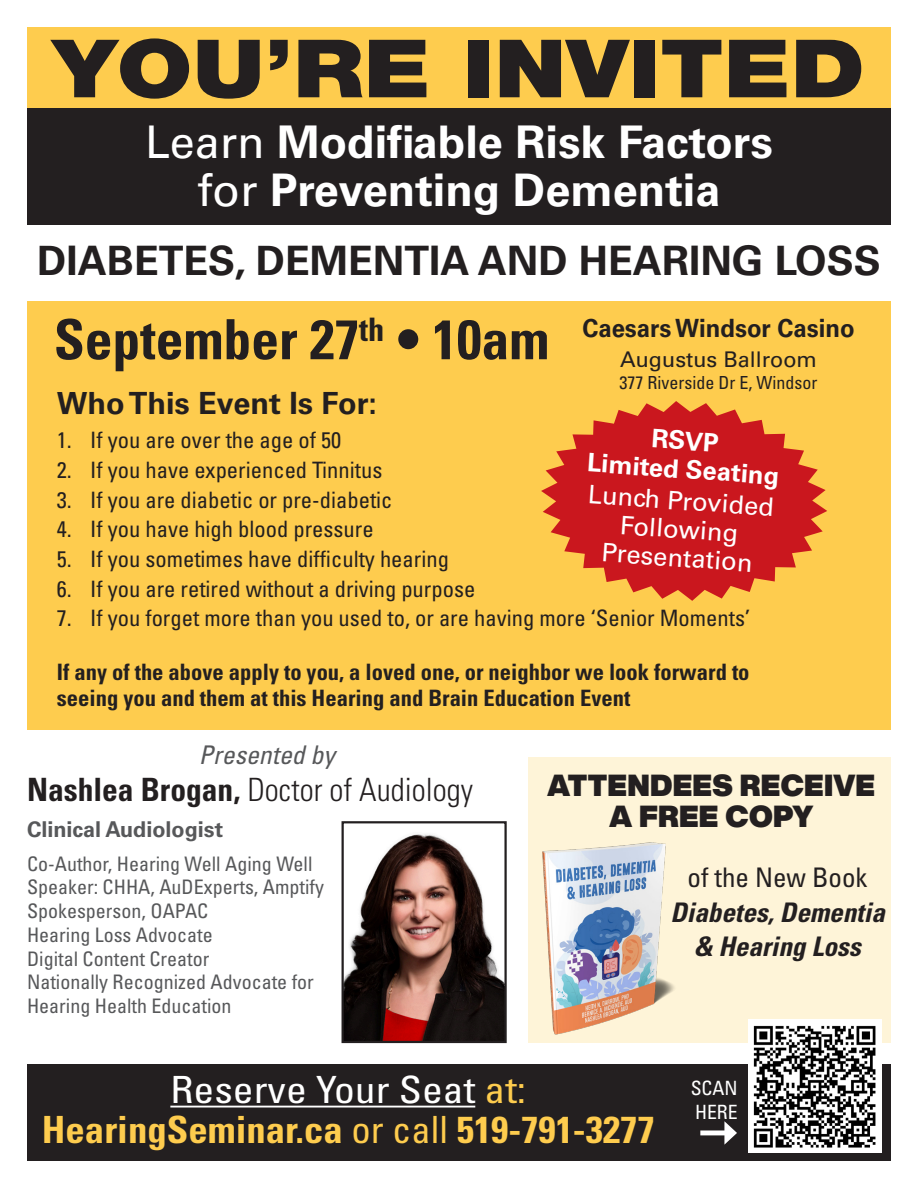
<style>
.page{position:relative;width:918px;height:1188px;background:#fff}
.page>*{position:absolute;margin:0;border:0;box-sizing:border-box;transform-origin:0 0}
.t1{font:900 80.55px "Helvetica Neue LT Pro";color:#231f20;scale:1.18 1}
.t2{font:700 condensed 55.5px "Univers LT Std";color:#231f20}
.t3{font:700 45px "Univers LT Std";color:#fff}
.t4{font:700 40.5px "Univers LT Std";color:#231f20}
.t5{font:700 condensed 37.5px "Univers LT Std";color:#fecc4e}
.t6{font:condensed 37.5px "Univers LT Std";color:#fff;scale:1.11 1}
.t7{font:300 condensed 32.1px "Univers LT Std";color:#231f20}
.t8{font:700 30.6px "Univers LT Std";color:#231f20}
.t9{font:900 30px "Helvetica Now Display";letter-spacing:.01em;color:#231f20}
.t10{font:italic 700 condensed 27px/34.5px "Univers LT Std";color:#231f20;text-align:center}
.t11{font:condensed 27px "Univers LT Std";color:#231f20}
.t12{font:italic condensed 25.8px "Univers LT Std";color:#57585a}
.t13{font:25.5px "Univers LT Std";color:#fff}
.t14{font:700 25.5px "Univers LT Std";color:#fff}
.t15{font:700 25.2px "Univers LT Std";color:#231f20;scale:.95 1}
.t16{font:condensed 22.65px "Univers LT Std";color:#231f20}
.t17{font:700 condensed 22.65px/26.4px "Univers LT Std";color:#231f20}
.t18{font:700 21.75px "Univers LT Std";color:#57585a}
.t19{font:21.6px "Univers LT Std";color:#231f20}
.t20{font:condensed 20.1px/23.7px "Univers LT Std";color:#57585a}
.t21{font:condensed 19.65px/23.5px "Univers LT Std";color:#fff}
.t22{font:condensed 18px "Univers LT Std";color:#231f20}
.s1{font-weight:400}
.s2{font-weight:700}
.s3{color:#fecc4e}
</style>
<div class="page">
<div style="left:528px;top:758px;width:363px;height:285px;background:#fef4d8"></div>
<div style="left:27px;top:1065px;width:864px;height:96px;background:#231f20"></div>
<hr style="left:170px;top:1106px;width:305px;height:2px;background:#fff">
<div style="left:27px;top:27px;width:864px;height:81px;background:#fecc4e"></div>
<div style="left:27px;top:302px;width:864px;height:428px;background:#fecc4e"></div>
<div style="left:27px;top:108px;width:864px;height:116px;background:#231f20"></div>
<img style="left:345px;top:834px;width:159px;height:206px">
<div style="left:342px;top:821px;width:165px;height:222px;border:2px solid #231f20"></div>
<svg style="left:541px;top:401px;width:286px;height:200px;fill:#ca171e"></svg>
<img style="left:542px;top:842px;width:133px;height:193px">
<div style="left:748px;top:1020px;width:134px;height:133px;background:#fff"></div>
<img style="left:753px;top:1025px;width:123px;height:123px">
<div style="left:700px;top:1130px;width:29px;height:5px;background:#fff"></div>
<svg style="left:724px;top:1121px;width:13px;height:24px"></svg>
<p class="t1" style="left:53px;top:20px;width:689px">YOU’RE INVITED</p>
<p class="t3" style="left:145px;top:115px;width:629px"><span class="s1">Learn</span> Modifiable Risk Factors</p>
<p class="t3" style="left:198px;top:163px;width:524px"><span class="s1">for</span> Preventing Dementia</p>
<p class="t4" style="left:37px;top:237px;width:845px">DIABETES, DEMENTIA AND HEARING LOSS</p>
<p class="t2" style="left:54px;top:305px;width:497px">September 27<sup>th</sup> • 10am</p>
<p class="t15" style="left:582px;top:313px;width:288px">Caesars Windsor Casino</p>
<p class="t19" style="left:620px;top:347px;width:198px">Augustus Ballroom</p>
<p class="t22" style="left:620px;top:371px;width:199px">377 Riverside Dr E, Windsor</p>
<p class="t8" style="left:57px;top:385px;width:322px">Who This Event Is For:</p>
<p class="t16" style="left:57px;top:426px;width:286px">1. If you are over the age of 50</p>
<p class="t16" style="left:57px;top:456px;width:327px">2. If you have experienced Tinnitus</p>
<p class="t16" style="left:57px;top:485px;width:337px">3. If you are diabetic or pre-diabetic</p>
<p class="t16" style="left:57px;top:515px;width:318px">4. If you have high blood pressure</p>
<p class="t16" style="left:57px;top:545px;width:394px">5. If you sometimes have difficulty hearing</p>
<p class="t16" style="left:57px;top:574px;width:420px">6. If you are retired without a driving purpose</p>
<p class="t16" style="left:57px;top:604px;width:695px">7. If you forget more than you used to, or are having more ‘Senior Moments’</p>
<p class="t17" style="left:57px;top:658px;width:694px">If any of the above apply to you, a loved one, or neighbor we look forward to seeing you and them at this Hearing and Brain Education Event</p>
<p class="t14" style="left:653px;top:423px;width:69px;rotate:4deg">RSVP</p>
<p class="t14" style="left:589px;top:448px;width:194px;rotate:4deg">Limited Seating</p>
<p class="t13" style="left:589px;top:479px;width:188px;rotate:4deg">Lunch Provided</p>
<p class="t13" style="left:621px;top:510px;width:120px;rotate:4deg">Following</p>
<p class="t13" style="left:603px;top:537px;width:153px;rotate:4deg">Presentation</p>
<p class="t12" style="left:199px;top:739px;width:137px">Presented by</p>
<p class="t7" style="left:27px;top:770px;width:447px"><span class="s2">Nashlea Brogan,</span> Doctor of Audiology</p>
<p class="t18" style="left:27px;top:817px;width:198px">Clinical Audiologist</p>
<p class="t20" style="left:27px;top:851px;width:287px">Co-Author, Hearing Well Aging Well</p>
<p class="t20" style="left:27px;top:875px;width:298px">Speaker: CHHA, AuDExperts, Amptify</p>
<p class="t20" style="left:27px;top:899px;width:183px">Spokesperson, OAPAC</p>
<p class="t20" style="left:27px;top:923px;width:187px">Hearing Loss Advocate</p>
<p class="t20" style="left:27px;top:946px;width:184px">Digital Content Creator</p>
<p class="t20" style="left:27px;top:970px;width:288px">Nationally Recognized Advocate for<br>Hearing Health Education</p>
<p class="t9" style="left:547px;top:764px;width:329px">ATTENDEES RECEIVE</p>
<p class="t9" style="left:609px;top:795px;width:205px">A FREE COPY</p>
<p class="t11" style="left:688px;top:860px;width:181px">of the New Book</p>
<p class="t10" style="left:670px;top:895px;width:216px">Diabetes, Dementia &amp; Hearing Loss</p>
<p class="t6" style="left:170px;top:1066px;width:322px">Reserve Your Seat <span class="s3">at:</span></p>
<p class="t5" style="left:42px;top:1107px;width:614px">HearingSeminar.ca <span class="s1">or call</span> 519-791-3277</p>
<p class="t21" style="left:691px;top:1076px;width:49px">SCAN<br>HERE</p>
</div>
